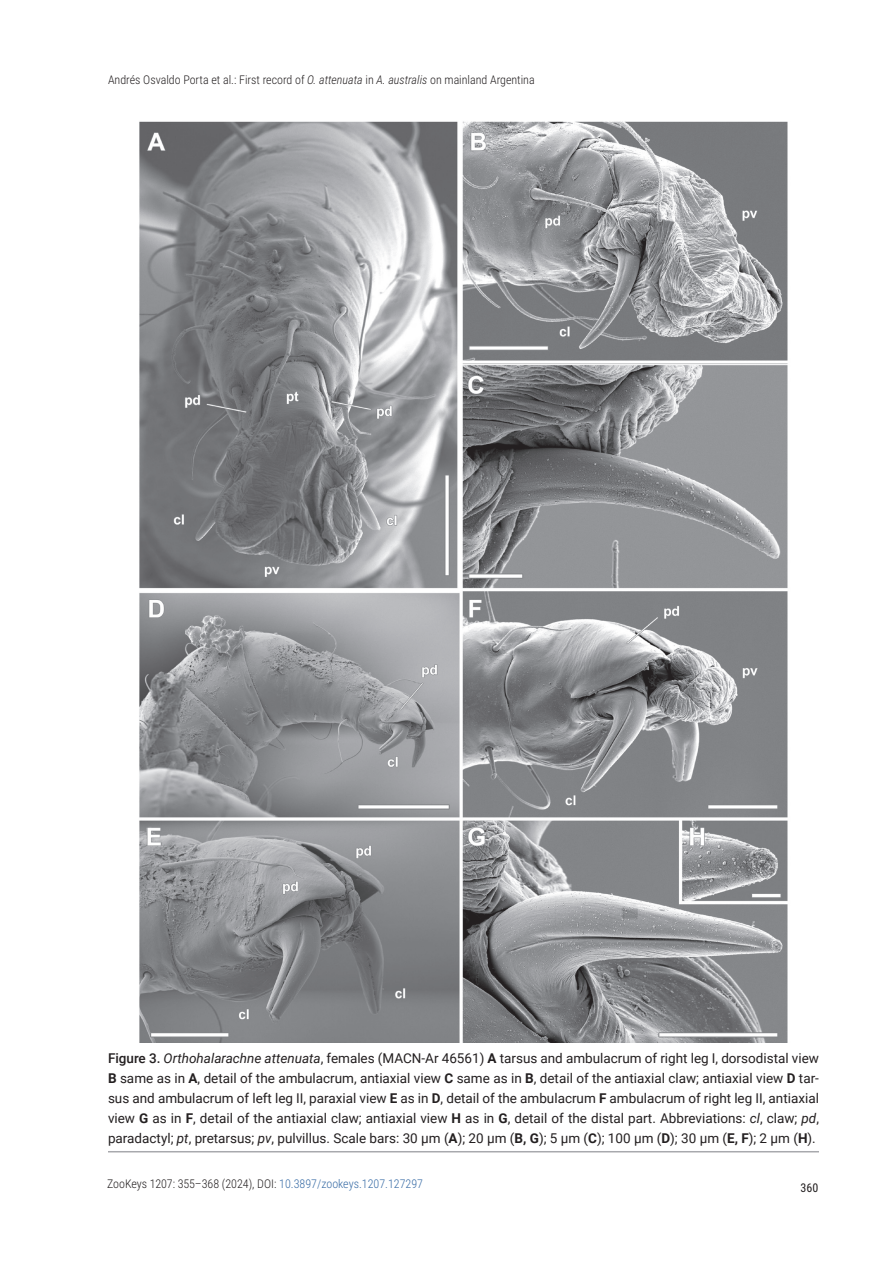
<style>
.page{position:relative;width:893px;height:1263px;background:#fff}
.page>*{position:absolute;margin:0;border:0;box-sizing:border-box;transform-origin:0 0}
.t1{font:13.5px/19.8px "Roboto";color:#231f20;text-align:justify}
.t2{font:300 12px "Roboto Condensed";color:#231f20}
.t3{font:12px "Roboto Condensed";color:#231f20}
.s1{font-style:italic}
.s2{font-weight:500}
.s3{font-weight:700}
.s4{color:#376ba5}
</style>
<div class="page">
<img style="left:139px;top:121px;width:649px;height:922px">
<hr style="left:108px;top:1151px;width:711px;height:1px;background:#a8a9ad">
<p class="t2" style="left:108px;top:71px;width:428px">Andrés Osvaldo Porta et al.: First record of <span class="s1">O. attenuata</span> in <span class="s1">A. australis</span> on mainland Argentina</p>
<p class="t1" style="left:108px;top:1048px;width:712px"><span class="s2">Figure 3.</span> <span class="s1">Orthohalarachne attenuata</span>, females (MACN-Ar 46561) <span class="s3">A</span> tarsus and ambulacrum of right leg I, dorsodistal view <span class="s3">B</span> same as in <span class="s3">A</span>, detail of the ambulacrum, antiaxial view <span class="s3">C</span> same as in <span class="s3">B</span>, detail of the antiaxial claw; antiaxial view <span class="s3">D</span> tar&shy;sus and ambulacrum of left leg II, paraxial view <span class="s3">E</span> as in <span class="s3">D</span>, detail of the ambulacrum <span class="s3">F</span> ambulacrum of right leg II, antiaxial view <span class="s3">G</span> as in <span class="s3">F</span>, detail of the antiaxial claw; antiaxial view <span class="s3">H</span> as in <span class="s3">G</span>, detail of the distal part. Abbreviations: <span class="s1">cl</span>, claw; <span class="s1">pd</span>, paradactyl; <span class="s1">pt</span>, pretarsus; <span class="s1">pv</span>, pulvillus. Scale bars: 30 µm (<span class="s3">A</span>); 20 µm (<span class="s3">B, G</span>); 5 µm (<span class="s3">C</span>); 100 µm (<span class="s3">D</span>); 30 µm (<span class="s3">E, F</span>); 2 µm (<span class="s3">H</span>).</p>
<p class="t2" style="left:107px;top:1175px;width:318px">ZooKeys 1207: 355–368 (2024), DOI: <span class="s4">10.3897/zookeys.1207.127297</span></p>
<p class="t3" style="left:801px;top:1179px;width:19px">360</p>
</div>
